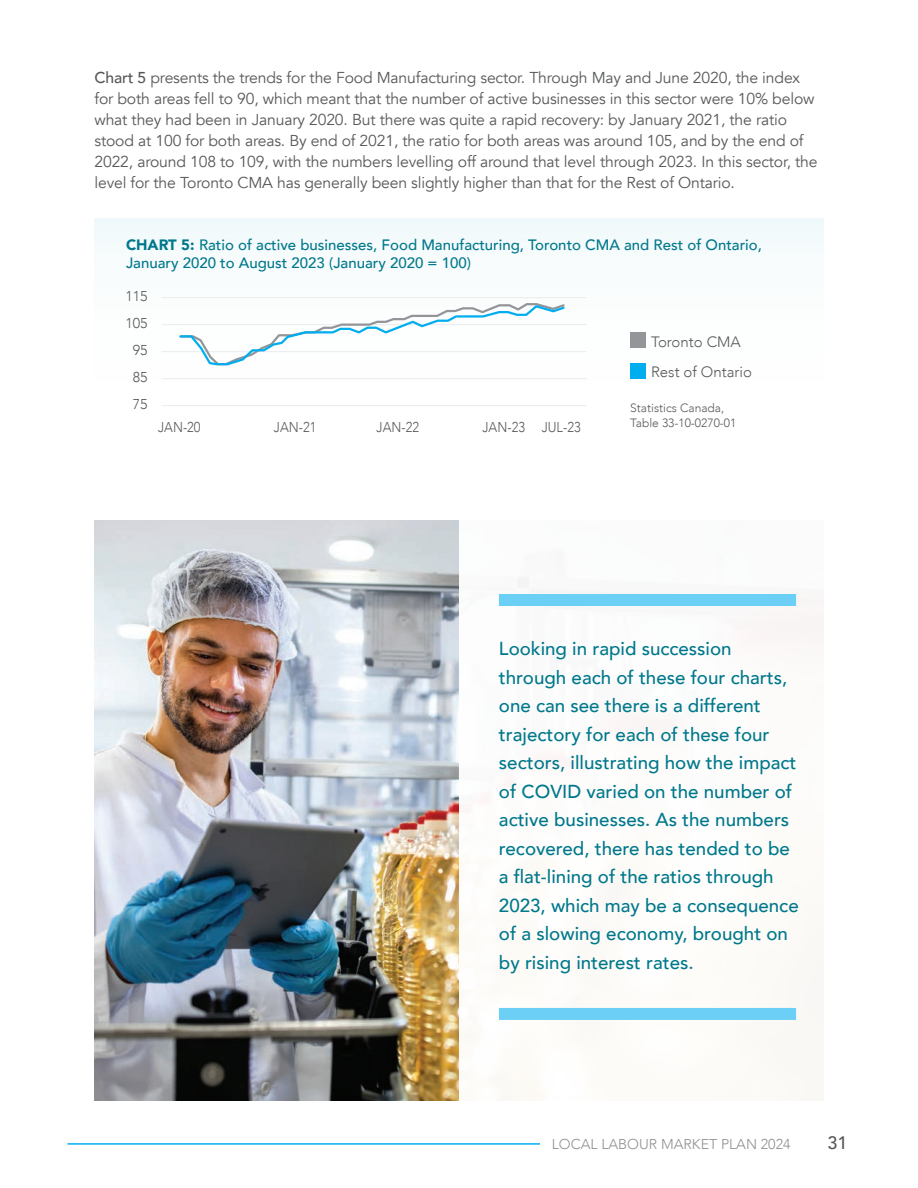
<style>
.page{position:relative;width:918px;height:1188px;background:#fff}
.page>*{position:absolute;margin:0;border:0;box-sizing:border-box;transform-origin:0 0}
.t1{font:500 18.75px/28.5px "Avenir";color:#00788b}
.t2{font:500 18px "Avenir";color:#57585a}
.t3{font:15.75px/21px "Avenir";letter-spacing:-.01em;color:#57585a}
.t4{font:500 15px/18px "Avenir";color:#00788b}
.t5{font:300 15px/30px "Avenir";color:#57585a}
.t6{font:300 14.25px "Avenir";color:#57585a;scale:.9 1}
.t7{font:300 14.25px "Avenir";color:#8f9194}
.t8{font:300 14.25px/27px "Avenir";color:#57585a;text-align:center}
.t9{font:300 12px/15px "Avenir";color:#57585a}
.s1{font-weight:500}
.s2{font-weight:900}
</style>
<div class="page">
<img style="left:94px;top:520px;width:365px;height:581px">
<hr style="left:162px;top:297px;width:424px;height:1px;background:#ececee">
<hr style="left:162px;top:324px;width:424px;height:1px;background:#ececee">
<hr style="left:162px;top:351px;width:424px;height:1px;background:#ececee">
<hr style="left:162px;top:378px;width:424px;height:1px;background:#ececee">
<hr style="left:162px;top:405px;width:424px;height:1px;background:#ececee">
<div style="left:630px;top:363px;width:16px;height:16px;background:#00aeef"></div>
<div style="left:630px;top:332px;width:16px;height:16px;background:#939598"></div>
<svg style="left:179px;top:303px;width:386px;height:63px"></svg>
<hr style="left:68px;top:1143px;width:472px;height:2px;background:#00aeef">
<div style="left:499px;top:594px;width:297px;height:12px;background:#6bcff6"></div>
<div style="left:499px;top:1008px;width:297px;height:12px;background:#6bcff6"></div>
<p class="t3" style="left:94px;top:68px;width:725px"><span class="s1">Chart 5</span> presents the trends for the Food Manufacturing sector. Through May and June 2020, the index for both areas fell to 90, which meant that the number of active businesses in this sector were 10% below what they had been in January 2020. But there was quite a rapid recovery: by January 2021, the ratio stood at 100 for both areas. By end of 2021, the ratio for both areas was around 105, and by the end of 2022, around 108 to 109, with the numbers levelling off around that level through 2023. In this sector, the level for the Toronto CMA has generally been slightly higher than that for the Rest of Ontario.</p>
<p class="t4" style="left:126px;top:235px;width:637px"><span class="s2">CHART 5:</span> Ratio of active businesses, Food Manufacturing, Toronto CMA and Rest of Ontario,<br>January 2020 to August 2023 (January 2020 = 100)</p>
<p class="t8" style="left:125px;top:283px;width:24px">115<br>105<br>95<br>85<br>75</p>
<p class="t5" style="left:651px;top:327px;width:102px">Toronto CMA<br>Rest of Ontario</p>
<p class="t9" style="left:630px;top:401px;width:108px">Statistics Canada,<br>Table 33-10-0270-01</p>
<p class="t6" style="left:158px;top:419px;width:49px">JAN-20</p>
<p class="t6" style="left:274px;top:419px;width:49px">JAN-21</p>
<p class="t6" style="left:377px;top:419px;width:49px">JAN-22</p>
<p class="t6" style="left:482px;top:419px;width:111px">JAN-23 JUL-23</p>
<p class="t1" style="left:499px;top:634px;width:301px">Looking in rapid succession through each of these four charts, one can see there is a different trajectory for each of these four sectors, illustrating how the impact of COVID varied on the number of active businesses. As the numbers recovered, there has tended to be a flat-lining of the ratios through<br>2023, which may be a consequence of a slowing economy, brought on by rising interest rates.</p>
<p class="t7" style="left:552px;top:1135px;width:240px">LOCAL LABOUR MARKET PLAN 2024</p>
<p class="t2" style="left:827px;top:1127px;width:22px">31</p>
</div>
